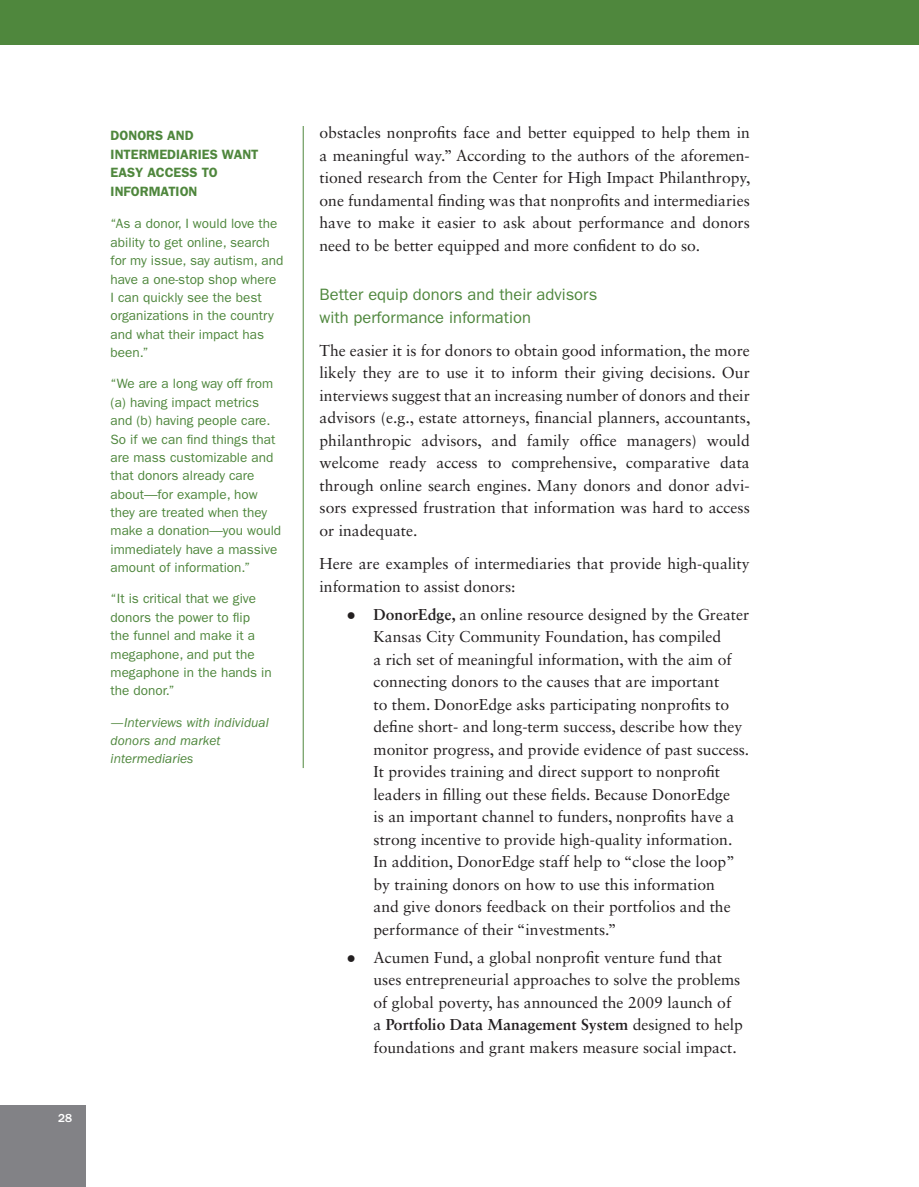
<style>
.page{position:relative;width:919px;height:1187px;background:#fff}
.page>*{position:absolute;margin:0;border:0;box-sizing:border-box;transform-origin:0 0}
.t1{font:16.5px/22.5px "ITC Franklin Gothic Std";color:#4f873d}
.t2{font:15.75px/22.5px "Sabon LT Std";color:#231f20}
.t3{font:13.5px/18.3px "ITC Franklin Gothic Std";color:#4f873d}
.t4{font:italic 13.5px/18.3px "ITC Franklin Gothic Std";color:#4f873d}
.t5{font:600 13.5px/18.8px "ITC Franklin Gothic Std";color:#4f873d}
.t6{font:500 12px "ITC Franklin Gothic Std";color:#fff}
.s1{font-family:"Arial"}
.s2{font-weight:700}
</style>
<div class="page">
<div style="left:0;top:0;width:919px;height:45px;background:#4f873d"></div>
<div style="left:0;top:1105px;width:86px;height:82px;background:#828286"></div>
<hr style="left:303px;top:126px;width:1px;height:642px;background:#4f873d">
<p class="t6" style="left:58px;top:1111px;width:16px">28</p>
<p class="t5" style="left:111px;top:126px;width:149px">DONORS AND<br>INTERMEDIARIES WANT<br>EASY ACCESS TO<br>INFORMATION</p>
<p class="t3" style="left:111px;top:215px;width:174px">“As a donor, I would love the ability to get online, search for my issue, say autism, and have a one-stop shop where<br>I can quickly see the best organizations in the country and what their impact has been.”</p>
<p class="t3" style="left:111px;top:375px;width:172px">“We are a long way off from (a) having impact metrics and (b) having people care.<br>So if we can find things that are mass customizable and that donors already care about—for example, how they are treated when they make a donation—you would immediately have a massive amount of information.”</p>
<p class="t3" style="left:111px;top:590px;width:163px">“It is critical that we give donors the power to flip the funnel and make it a megaphone, and put the megaphone in the hands in the donor.”</p>
<p class="t4" style="left:111px;top:713px;width:160px">—Interviews with individual donors and market intermediaries</p>
<p class="t2" style="left:320px;top:121px;width:432px;text-align:justify">obstacles nonprofits face and better equipped to help them in a meaningful way.” According to the authors of the aforemen&shy;tioned research from the Center for High Impact Philanthropy, one fundamental finding was that nonprofits and intermediaries have to make it easier to ask about performance and donors need to be better equipped and more confident to do so.</p>
<p class="t1" style="left:320px;top:283px;width:279px">Better equip donors and their advisors with performance information</p>
<p class="t2" style="left:320px;top:339px;width:432px;text-align:justify">The easier it is for donors to obtain good information, the more likely they are to use it to inform their giving decisions. Our interviews suggest that an increasing number of donors and their advisors (e.g., estate attorneys, financial planners, accountants, philanthropic advisors, and family office managers) would welcome ready access to comprehensive, comparative data through online search engines. Many donors and donor advi&shy;sors expressed frustration that information was hard to access or inadequate.</p>
<p class="t2" style="left:320px;top:552px;width:432px">Here are examples of intermediaries that provide high-quality information to assist donors:</p>
<p class="t2" style="left:374px;top:603px;width:377px;text-indent:-27px"><span class="s1">●</span> <span class="s2">DonorEdge,</span> an online resource designed by the Greater Kansas City Community Foundation, has compiled<br>a rich set of meaningful information, with the aim of connecting donors to the causes that are important<br>to them. DonorEdge asks participating nonprofits to define short- and long-term success, describe how they monitor progress, and provide evidence of past success.<br>It provides training and direct support to nonprofit leaders in filling out these fields. Because DonorEdge<br>is an important channel to funders, nonprofits have a strong incentive to provide high-quality information.<br>In addition, DonorEdge staff help to “close the loop” by training donors on how to use this information<br>and give donors feedback on their portfolios and the performance of their “investments.”</p>
<p class="t2" style="left:374px;top:946px;width:371px;text-indent:-27px"><span class="s1">●</span> Acumen Fund, a global nonprofit venture fund that uses entrepreneurial approaches to solve the problems of global poverty, has announced the 2009 launch of a <span class="s2">Portfolio Data Management System</span> designed to help foundations and grant makers measure social impact.</p>
</div>
